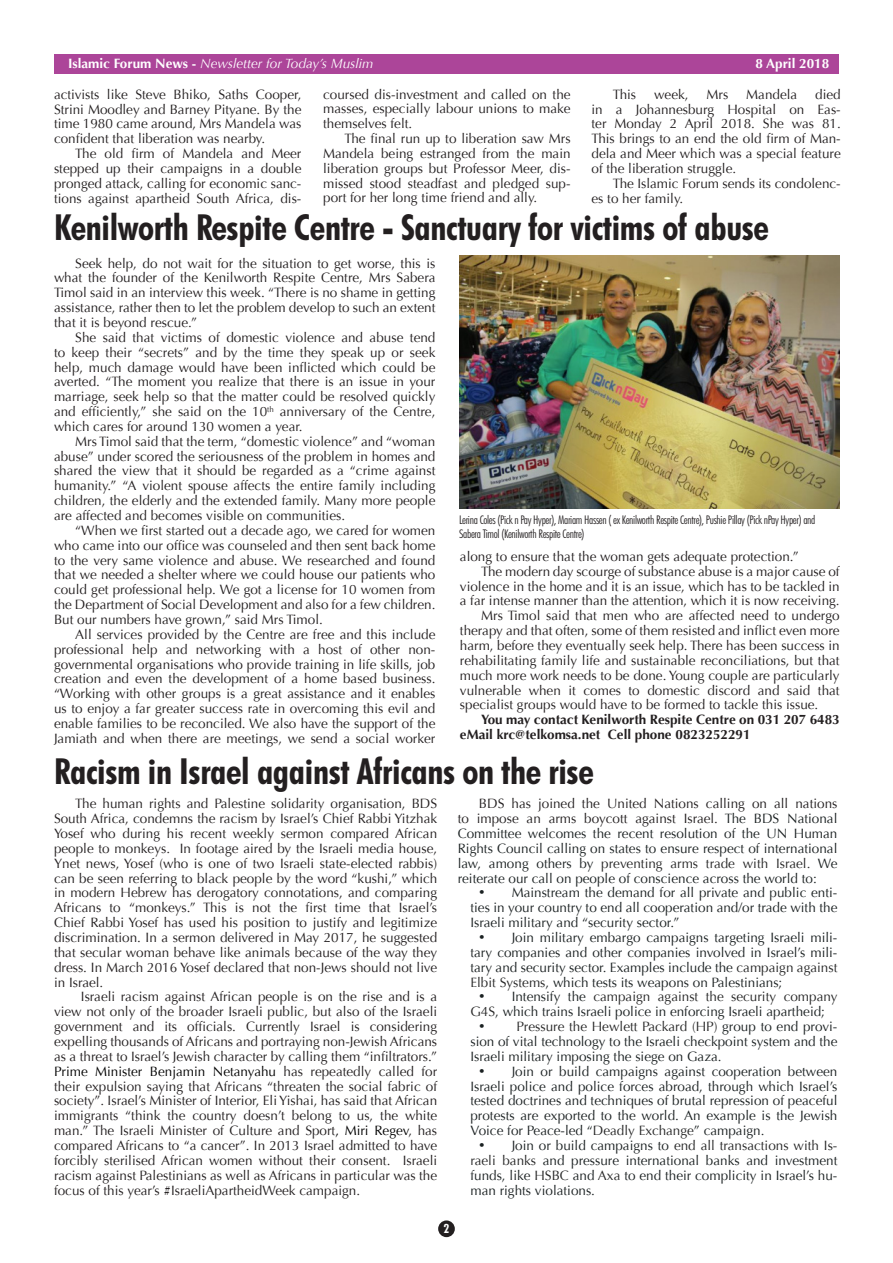
<style>
.page{position:relative;width:893px;height:1263px;background:#fff}
.page>*{position:absolute;margin:0;border:0;box-sizing:border-box;transform-origin:0 0}
.t1{font:700 condensed 36px "Futura BT";letter-spacing:-.01em;color:#231f20}
.t2{font:13.5px/14.9px "Optima";color:#231f20;text-align:justify}
.t3{font:13.5px/14.9px "Optima";color:#1b2122;text-align:justify}
.t4{font:700 13.5px/14.9px "Optima";color:#231f20}
.t5{font:italic 13.5px "Optima";color:#fff}
.t6{font:700 13.5px "Optima";color:#fff}
.t7{font:300 condensed 12px/14.4px "Futura BT";letter-spacing:-.025em;color:#231f20}
.t8{font:700 condensed 12px "Futura Std";color:#fff}
.s1{font-weight:700;font-style:normal}
.s2{color:#000}
.s3{color:#231f20}
.s4{color:#262626}
</style>
<div class="page">
<div style="left:438px;top:1220px;width:17px;height:17px;background:#231f20;border-radius:50%"></div>
<div style="left:54px;top:54px;width:785px;height:19px;background:#ac4599"></div>
<img style="left:460px;top:255px;width:380px;height:253px">
<p class="t5" style="left:68px;top:56px;width:307px"><span class="s1">Islamic Forum News -</span> Newsletter for Today’s Muslim</p>
<p class="t6" style="left:755px;top:56px;width:75px">8 April 2018</p>
<p class="t2" style="left:54px;top:87px;width:249px">activists like Steve Bhiko, Saths Cooper, Strini Moodley and Barney Pityane. By the time 1980 came around, Mrs Mandela was confident that liberation was nearby.</p>
<p class="t2" style="left:54px;top:146px;width:249px;text-indent:21px">The old firm of Mandela and Meer stepped up their campaigns in a double pronged attack, calling for economic sanc&shy;tions against apartheid South Africa, dis-</p>
<p class="t2" style="left:323px;top:87px;width:249px">coursed dis-investment and called on the masses, especially labour unions to make themselves felt.</p>
<p class="t2" style="left:323px;top:131px;width:249px;text-indent:21px">The final run up to liberation saw Mrs Mandela being estranged from the main liberation groups but Professor Meer, dis&shy;missed stood steadfast and pledged sup&shy;port for her long time friend and ally.</p>
<p class="t2" style="left:591px;top:87px;width:251px;text-indent:224px">died in a Johannesburg Hospital on Eas&shy;ter Monday 2 April 2018. She was 81.<br>This brings to an end the old firm of Man&shy;dela and Meer which was a special feature of the liberation struggle.</p>
<p class="t2" style="left:591px;top:176px;width:251px;text-indent:21px">The Islamic Forum sends its condolenc&shy;es to her family.</p>
<p class="t2" style="left:613px;top:87px;width:25px">This</p>
<p class="t2" style="left:654px;top:87px;width:36px">week,</p>
<p class="t2" style="left:707px;top:87px;width:23px">Mrs</p>
<p class="t2" style="left:746px;top:87px;width:53px">Mandela</p>
<p class="t1" style="left:54px;top:205px;width:716px">Kenilworth Respite Centre - Sanctuary for victims of abuse</p>
<p class="t2" style="left:54px;top:256px;width:383px;text-indent:21px">Seek help, do not wait for the situation to get worse, this is what the founder of the Kenilworth Respite Centre, Mrs Sabera Timol said in an interview this week. “There is no shame in getting assistance, rather then to let the problem develop to such an extent that it is beyond rescue.”</p>
<p class="t2" style="left:54px;top:330px;width:383px;text-indent:21px">She said that victims of domestic violence and abuse tend to keep their “secrets” and by the time they speak up or seek help, much damage would have been inflicted which could be averted. “The moment you realize that there is an issue in your marriage, seek help so that the matter could be resolved quickly and efficiently,” she said on the 10<sup>th</sup> anniversary of the Centre, which cares for around 130 women a year.</p>
<p class="t2" style="left:54px;top:434px;width:383px;text-indent:21px">Mrs Timol said that the term, “domestic violence” and “woman abuse” under scored the seriousness of the problem in homes and shared the view that it should be regarded as a “crime against humanity.” “A violent spouse affects the entire family including children, the elderly and the extended family. Many more people are affected and becomes visible on communities.</p>
<p class="t2" style="left:54px;top:523px;width:383px;text-indent:21px">“When we first started out a decade ago, we cared for women who came into our office was counseled and then sent back home to the very same violence and abuse. We researched and found that we needed a shelter where we could house our patients who could get professional help. We got a license for 10 women from the Department of Social Development and also for a few children.<br>But our numbers have grown,” said Mrs Timol.</p>
<p class="t2" style="left:54px;top:627px;width:383px;text-indent:21px">All services provided by the Centre are free and this include professional help and networking with a host of other non&shy;governmental organisations who provide training in life skills, job creation and even the development of a home based business. “Working with other groups is a great assistance and it enables us to enjoy a far greater success rate in overcoming this evil and enable families to be reconciled. We also have the support of the Jamiath and when there are meetings, we send a social worker</p>
<p class="t7" style="left:459px;top:512px;width:358px">Lerina Coles (Pick n Pay Hyper), Mariam Hassen ( ex Kenilworth Respite Centre), Pushie Pillay (Pick nPay Hyper) and<br>Sabera Timol (Kenilworth Respite Centre)</p>
<p class="t2" style="left:460px;top:549px;width:340px">along to ensure that the woman gets adequate protection.”</p>
<p class="t2" style="left:460px;top:564px;width:381px;text-indent:21px">The modern day scourge of substance abuse is a major cause of violence in the home and it is an issue, which has to be tackled in a far intense manner than the attention, which it is now receiving.</p>
<p class="t2" style="left:460px;top:608px;width:381px;text-indent:21px">Mrs Timol said that men who are affected need to undergo therapy and that often, some of them resisted and inflict even more harm, before they eventually seek help. There has been success in rehabilitating family life and sustainable reconciliations, but that much more work needs to be done. Young couple are particularly vulnerable when it comes to domestic discord and said that specialist groups would have to be formed to tackle this issue.</p>
<p class="t4" style="left:460px;top:712px;width:381px;text-indent:21px">You may contact Kenilworth Respite Centre on 031 207 6483 eMail krc@telkomsa.net Cell phone 0823252291</p>
<p class="t1" style="left:54px;top:750px;width:541px">Racism in Israel against Africans on the rise</p>
<p class="t2" style="left:54px;top:796px;width:385px;text-indent:21px">The human rights and Palestine solidarity organisation, BDS South Africa, condemns the racism by Israel’s Chief Rabbi Yitzhak Yosef who during his recent weekly sermon compared African people to monkeys. In footage aired by the Israeli media house, Ynet news, Yosef (who is one of two Israeli state-elected rabbis) can be seen referring to black people by the word “kushi,” which in modern Hebrew has derogatory connotations, and comparing Africans to “monkeys.” This is not the first time that Israel’s Chief Rabbi Yosef has used his position to justify and legitimize discrimination. In a sermon delivered in May 2017, he suggested that secular woman behave like animals because of the way they dress. In March 2016 Yosef declared that non-Jews should not live in Israel.</p>
<p class="t2" style="left:54px;top:989px;width:385px;text-indent:27px">Israeli racism against African people is on the rise and is a view not only of the broader Israeli public, but also of the Israeli government and its officials. Currently Israel is considering expelling thousands of Africans and portraying non-Jewish Africans as a threat to Israel’s Jewish character by calling them “infiltrators.” <span class="s2">Prime Minister Benjamin Netanyahu</span> has repeatedly called for their expulsion saying that Africans “threaten the social fabric of society”. Israel’s Minister of Interior, Eli Yishai, has said that African immigrants “think the country doesn’t belong to us, the white man.” The Israeli Minister of Culture and Sport<span class="s2">, Miri Regev</span>, has compared Africans to “a cancer”. In 2013 Israel admitted to have forcibly sterilised African women without their consent. Israeli racism against Palestinians as well as Africans in particular was the focus of this year’s #IsraeliApartheidWeek campaign.</p>
<p class="t3" style="left:458px;top:796px;width:381px;text-indent:21px"><span class="s3">BDS has joined the United Nations calling on all nations to impose an arms boycott against Israel.</span> The BDS National Committee welcomes the recent resolution of the UN Human Rights Council calling on states to ensure respect of international law, among others by <span class="s4">preventing arms trade with Israel.</span> We reiterate our call on people of conscience across the world to:</p>
<p class="t3" style="left:470px;top:886px;width:368px;text-indent:9px">• Mainstream the demand for all private and public enti&shy;ties in your country to end all cooperation and/or trade with the Israeli military and “security sector.”</p>
<p class="t3" style="left:470px;top:930px;width:368px;text-indent:9px">• Join military embargo campaigns targeting Israeli mili&shy;tary companies and other companies involved in Israel’s mili&shy;tary and security sector. Examples include the <span class="s4">campaign against Elbit Systems</span>, which tests its weapons on Palestinians;</p>
<p class="t3" style="left:470px;top:989px;width:368px;text-indent:9px">• Intensify the <span class="s4">campaign against the security company<br>G4S</span>, which trains Israeli police in enforcing Israeli apartheid;</p>
<p class="t3" style="left:470px;top:1019px;width:368px;text-indent:9px">• <span class="s4">Pressure the Hewlett Packard (HP)</span> group to end provi&shy;sion of vital technology to the Israeli checkpoint system and the Israeli military imposing the siege on Gaza.</p>
<p class="t3" style="left:470px;top:1064px;width:368px;text-indent:9px">• Join or build campaigns against cooperation between Israeli police and police forces abroad, through which Israel’s tested doctrines and techniques of brutal repression of peaceful protests are exported to the world. An example is the Jewish Voice for Peace-led “<span class="s4">Deadly Exchange</span>” campaign.</p>
<p class="t3" style="left:470px;top:1138px;width:368px;text-indent:9px">• Join or build campaigns to <span class="s4">end all transactions with Is&shy;raeli banks</span> and pressure international banks and investment funds, like <span class="s4">HSBC</span> and <span class="s4">Axa</span> to end their complicity in Israel’s hu&shy;man rights violations.</p>
<p class="t8" style="left:444px;top:1221px;width:7px">2</p>
</div>
